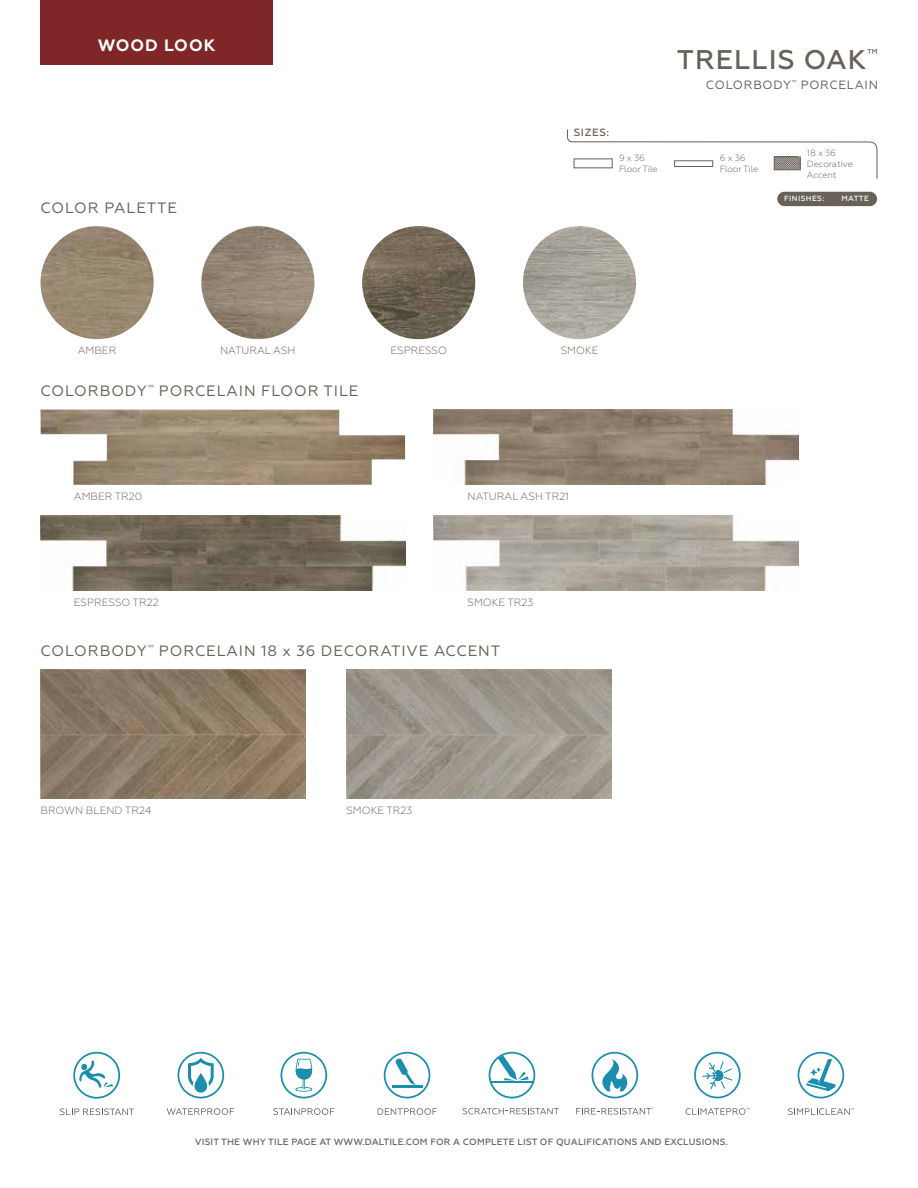
<style>
.page{position:relative;width:918px;height:1188px;background:#fff}
.page>*{position:absolute;margin:0;border:0;box-sizing:border-box;transform-origin:0 0}
.t1{font:500 27px "Geometria";letter-spacing:.04em;color:#686158}
.t2{font:700 16.5px "Geometria";letter-spacing:.06em;color:#fff}
.t3{font:15px "Geometria";letter-spacing:.06em;color:#686158}
.t4{font:12px "Geometria";letter-spacing:.06em;color:#686158}
.t5{font:300 10.5px "Geometria";color:#686158}
.t6{font:500 10.5px "Geometria";letter-spacing:.06em;color:#686158}
.t7{font:500 9.15px "Geometria";letter-spacing:.02em;color:#686158}
.t8{font:300 9px/10.8px "Geometria";letter-spacing:-.01em;color:#686158}
.t9{font:500 7.5px "Geometria";letter-spacing:.06em;color:#fff}
</style>
<div class="page">
<div style="left:40px;top:0;width:233px;height:65px;background:#7f2629"></div>
<svg style="left:60px;top:1108px;width:74px;height:7px"></svg>
<div style="left:73px;top:1052px;width:47px;height:47px;border:2px solid #1b8eaf;border-radius:50%"></div>
<svg style="left:79px;top:1060px;width:35px;height:28px"></svg>
<svg style="left:178px;top:1052px;width:46px;height:46px"></svg>
<svg style="left:167px;top:1108px;width:67px;height:7px"></svg>
<svg style="left:281px;top:1052px;width:46px;height:46px"></svg>
<svg style="left:273px;top:1108px;width:61px;height:7px"></svg>
<svg style="left:384px;top:1052px;width:46px;height:46px"></svg>
<hr style="left:392px;top:1085px;width:30px;height:3px;background:#1b8eaf">
<svg style="left:378px;top:1108px;width:59px;height:7px"></svg>
<svg style="left:489px;top:1052px;width:46px;height:46px"></svg>
<hr style="left:490px;top:1081px;width:44px;height:2px;background:#1b8eaf">
<svg style="left:463px;top:1108px;width:96px;height:6px"></svg>
<svg style="left:592px;top:1052px;width:46px;height:46px"></svg>
<svg style="left:576px;top:1108px;width:75px;height:7px"></svg>
<svg style="left:686px;top:1108px;width:64px;height:7px"></svg>
<svg style="left:694px;top:1052px;width:47px;height:46px"></svg>
<svg style="left:798px;top:1052px;width:46px;height:46px"></svg>
<svg style="left:788px;top:1108px;width:66px;height:7px"></svg>
<div style="left:777px;top:192px;width:100px;height:14px;background:#686158;border-radius:7px"></div>
<svg style="left:567px;top:129px;width:311px;height:50px"></svg>
<img style="left:40px;top:226px;width:114px;height:113px;border-radius:57px">
<img style="left:201px;top:226px;width:113px;height:113px;border-radius:57px">
<img style="left:362px;top:226px;width:113px;height:113px;border-radius:57px">
<img style="left:523px;top:226px;width:113px;height:113px;border-radius:57px">
<img style="left:40px;top:410px;width:365px;height:75px">
<img style="left:433px;top:410px;width:365px;height:75px">
<img style="left:40px;top:516px;width:365px;height:74px">
<img style="left:433px;top:516px;width:365px;height:75px">
<img style="left:40px;top:669px;width:266px;height:130px">
<img style="left:346px;top:669px;width:265px;height:130px">
<h2 class="t2" style="left:98px;top:36px;width:119px">WOOD LOOK</h2>
<h3 class="t3" style="left:41px;top:199px;width:138px">COLOR PALETTE</h3>
<h1 class="t1" style="left:677px;top:44px;width:203px">TRELLIS OAK<sup>™</sup></h1>
<p class="t4" style="left:706px;top:77px;width:174px">COLORBODY<sup>™</sup> PORCELAIN</p>
<p class="t6" style="left:574px;top:126px;width:37px">SIZES:</p>
<p class="t8" style="left:619px;top:153px;width:40px">9 x 36<br>Floor Tile</p>
<p class="t8" style="left:720px;top:153px;width:40px">6 x 36<br>Floor Tile</p>
<p class="t8" style="left:807px;top:148px;width:48px">18 x 36<br>Decorative<br>Accent</p>
<p class="t9" style="left:784px;top:194px;width:42px">FINISHES:</p>
<p class="t9" style="left:841px;top:194px;width:29px">MATTE</p>
<p class="t5" style="left:78px;top:344px;width:40px">AMBER</p>
<p class="t5" style="left:220px;top:344px;width:77px">NATURAL ASH</p>
<p class="t5" style="left:390px;top:344px;width:58px">ESPRESSO</p>
<p class="t5" style="left:561px;top:344px;width:39px">SMOKE</p>
<h3 class="t3" style="left:41px;top:382px;width:320px">COLORBODY<sup>™</sup> PORCELAIN FLOOR TILE</h3>
<p class="t5" style="left:74px;top:490px;width:70px">AMBER TR20</p>
<p class="t5" style="left:468px;top:490px;width:103px">NATURAL ASH TR21</p>
<p class="t5" style="left:74px;top:596px;width:86px">ESPRESSO TR22</p>
<p class="t5" style="left:468px;top:596px;width:67px">SMOKE TR23</p>
<h3 class="t3" style="left:41px;top:642px;width:461px">COLORBODY<sup>™</sup> PORCELAIN 18 x 36 DECORATIVE ACCENT</h3>
<p class="t5" style="left:41px;top:804px;width:112px">BROWN BLEND TR24</p>
<p class="t5" style="left:346px;top:804px;width:67px">SMOKE TR23</p>
<p class="t7" style="left:195px;top:1137px;width:535px">VISIT THE WHY TILE PAGE AT WWW.DALTILE.COM FOR A COMPLETE LIST OF QUALIFICATIONS AND EXCLUSIONS.</p>
</div>
